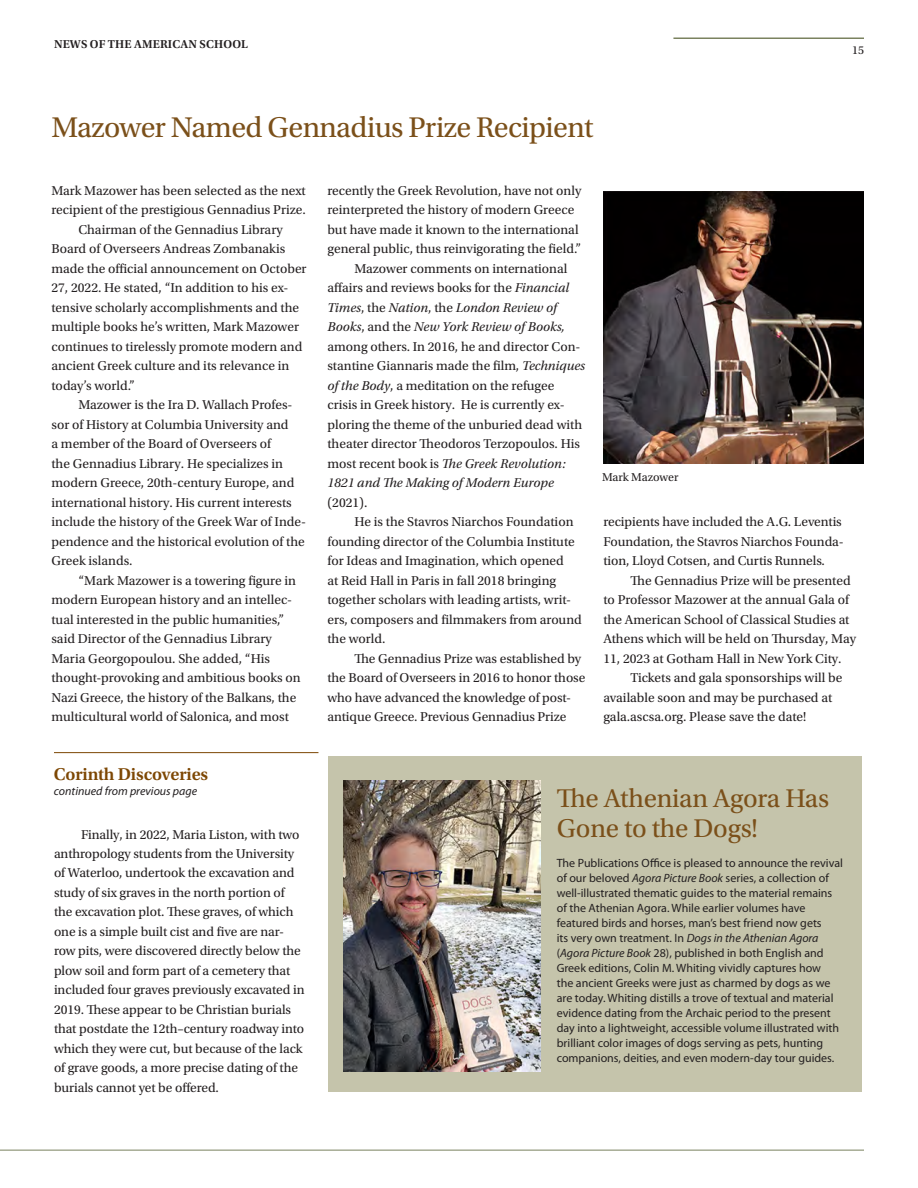
<style>
.page{position:relative;width:918px;height:1188px;background:#fff}
.page>*{position:absolute;margin:0;border:0;box-sizing:border-box;transform-origin:0 0}
.Standard_Headline{font:30px "Utopia Std";letter-spacing:-.02em;color:#7b501a}
.Standard_Headline-2{font:27px/30px "Utopia Std";letter-spacing:-.01em;color:#7b501a}
.Jump_head{font:600 18px "Utopia Std";letter-spacing:-.01em;color:#7d4704}
.Body_Std{font:13.5px/19.5px "Utopia Std";color:#231f20}
.Body_first{font:13.5px/19.5px "Utopia Std";color:#231f20}
.Standard_Headline-3{font:12px/15px "Myriad Pro";color:#231f20}
.Box{font:italic 12px "Myriad Pro";color:#231f20}
.t1{font:600 12px "Utopia Std";letter-spacing:.01em;color:#231f20}
.t2{font:12px "Utopia Std";letter-spacing:-.005em;color:#231f20}
.s1{font-style:italic}
</style>
<div class="page">
<img style="left:603px;top:192px;width:261px;height:271px">
<hr style="left:54px;top:752px;width:264px;height:1px;background:#7d4704">
<div style="left:328px;top:756px;width:533px;height:336px;background:#c5c4ab"></div>
<img style="left:344px;top:780px;width:196px;height:292px">
<hr style="left:673px;top:38px;width:191px;height:1px;background:#7a825f">
<hr style="left:0;top:1150px;width:864px;height:1px;background:#7a825f">
<p class="t1" style="left:54px;top:37px;width:195px">NEWS OF THE AMERICAN SCHOOL</p>
<p class="t2" style="left:852px;top:44px;width:13px">15</p>
<p class="Standard_Headline" style="left:51px;top:111px;width:543px">Mazower Named Gennadius Prize Recipient</p>
<p class="Body_first" style="left:51px;top:181px;width:256px">Mark Mazower has been selected as the next recipient of the prestigious Gennadius Prize.</p>
<p class="Body_Std" style="left:51px;top:220px;width:257px;text-indent:27px">Chairman of the Gennadius Library Board of Overseers Andreas Zombanakis made the official announcement on October 27, 2022. He stated, “In addition to his ex&shy;tensive scholarly accomplishments and the multiple books he’s written, Mark Mazower continues to tirelessly promote modern and ancient Greek culture and its relevance in today’s world.”</p>
<p class="Body_Std" style="left:51px;top:396px;width:256px;text-indent:27px">Mazower is the Ira D. Wallach Profes&shy;sor of History at Columbia University and<br>a member of the Board of Overseers of<br>the Gennadius Library. He specializes in modern Greece, 20th-century Europe, and international history. His current interests include the history of the Greek War of Inde&shy;pendence and the historical evolution of the Greek islands.</p>
<p class="Body_Std" style="left:51px;top:571px;width:251px;text-indent:27px">“Mark Mazower is a towering figure in modern European history and an intellec&shy;tual interested in the public humanities,” said Director of the Gennadius Library Maria Georgopoulou. She added, “His thought-provoking and ambitious books on Nazi Greece, the history of the Balkans, the multicultural world of Salonica, and most</p>
<p class="Body_Std" style="left:327px;top:181px;width:255px">recently the Greek Revolution, have not only reinterpreted the history of modern Greece but have made it known to the international general public, thus reinvigorating the field.”</p>
<p class="Body_Std" style="left:327px;top:259px;width:259px;text-indent:27px">Mazower comments on international affairs and reviews books for the <span class="s1">Financial Times</span>, the <span class="s1">Nation</span>, the <span class="s1">London Review of Books</span>, and the <span class="s1">New York Review of Books, </span>among others. In 2016, he and director Con&shy;stantine Giannaris made the film, <span class="s1">Techniques of the Body</span>, a meditation on the refugee crisis in Greek history. He is currently ex&shy;ploring the theme of the unburied dead with theater director Theodoros Terzopoulos. His most recent book is <span class="s1">The Greek Revolution:<br>1821 and The Making of Modern Europe </span>(2021).</p>
<p class="Body_Std" style="left:327px;top:512px;width:256px;text-indent:27px">He is the Stavros Niarchos Foundation founding director of the Columbia Institute for Ideas and Imagination, which opened<br>at Reid Hall in Paris in fall 2018 bringing together scholars with leading artists, writ&shy;ers, composers and filmmakers from around the world.</p>
<p class="Body_Std" style="left:327px;top:649px;width:259px;text-indent:27px">The Gennadius Prize was established by the Board of Overseers in 2016 to honor those who have advanced the knowledge of post&shy;antique Greece. Previous Gennadius Prize</p>
<p class="t2" style="left:602px;top:471px;width:78px">Mark Mazower</p>
<p class="Body_Std" style="left:603px;top:512px;width:242px">recipients have included the A.G. Leventis<br>Foundation, the Stavros Niarchos Founda&shy;tion, Lloyd Cotsen, and Curtis Runnels.</p>
<p class="Body_Std" style="left:603px;top:571px;width:254px;text-indent:27px">The Gennadius Prize will be presented to Professor Mazower at the annual Gala of the American School of Classical Studies at Athens which will be held on Thursday, May 11, 2023 at Gotham Hall in New York City.</p>
<p class="Body_Std" style="left:603px;top:668px;width:240px;text-indent:27px">Tickets and gala sponsorships will be available soon and may be purchased at gala.ascsa.org. Please save the date!</p>
<p class="Jump_head" style="left:54px;top:764px;width:156px">Corinth Discoveries</p>
<p class="Box" style="left:54px;top:784px;width:145px">continued from previous page</p>
<p class="Standard_Headline-2" style="left:557px;top:784px;width:274px">The Athenian Agora Has<br>Gone to the Dogs!</p>
<p class="Standard_Headline-3" style="left:557px;top:855px;width:288px">The Publications Office is pleased to announce the revival of our beloved <span class="s1">Agora Picture Book</span> series, a collection of well-illustrated thematic guides to the material remains of the Athenian Agora. While earlier volumes have featured birds and horses, man’s best friend now gets<br>its very own treatment. In <span class="s1">Dogs in the Athenian Agora </span>(<span class="s1">Agora Picture Book</span> 28), published in both English and Greek editions, Colin M. Whiting vividly captures how<br>the ancient Greeks were just as charmed by dogs as we are today. Whiting distills a trove of textual and material evidence dating from the Archaic period to the present day into a lightweight, accessible volume illustrated with brilliant color images of dogs serving as pets, hunting companions, deities, and even modern-day tour guides.</p>
<p class="Body_Std" style="left:54px;top:825px;width:252px;text-indent:27px">Finally, in 2022, Maria Liston, with two anthropology students from the University of Waterloo, undertook the excavation and study of six graves in the north portion of the excavation plot. These graves, of which one is a simple built cist and five are nar&shy;row pits, were discovered directly below the plow soil and form part of a cemetery that included four graves previously excavated in 2019. These appear to be Christian burials that postdate the 12th–century roadway into which they were cut, but because of the lack of grave goods, a more precise dating of the burials cannot yet be offered.</p>
</div>
